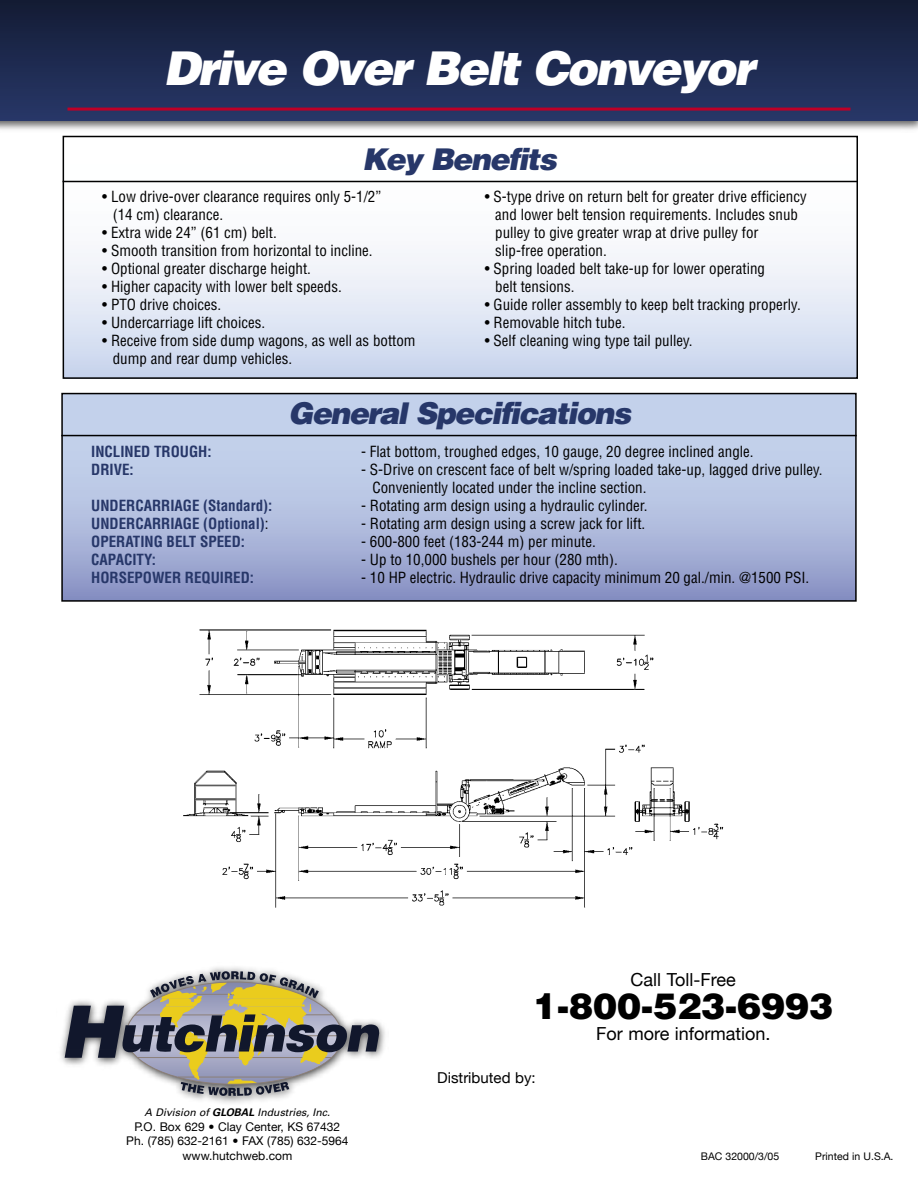
<style>
.page{position:relative;width:918px;height:1188px;background:#fff}
.page>*{position:absolute;margin:0;border:0;box-sizing:border-box;transform-origin:0 0}
.t1{font:italic 900 46.65px "Helvetica";letter-spacing:-.05em;color:#fff}
.t2{font:900 36px "Helvetica";color:#000}
.t3{font:italic 900 30px "Helvetica";letter-spacing:-.05em;color:#273769}
.t4{font:18px "Helvetica Neue";color:#000}
.t5{font:condensed 15px/18px "Helvetica";color:#000}
.t6{font:700 condensed 15px "Helvetica";color:#273769}
.t7{font:15px "Helvetica Neue";color:#000}
.t8{font:12px/14.4px "Helvetica Neue";color:#000;text-align:center}
.t9{font:italic 10.5px "Univers";color:#000}
.t10{font:10.5px "Helvetica Neue";color:#000}
.s1{font-weight:400;color:#000}
.s2{font-weight:700}
</style>
<div class="page">
<div style="left:63px;top:136px;width:794px;height:242px;background:linear-gradient(to bottom,#fff,#d3dcf0)"></div>
<div style="left:63px;top:136px;width:795px;height:243px;border:2px solid #000"></div>
<hr style="left:63px;top:181px;width:795px;height:1px;background:#000">
<svg style="left:64px;top:396px;width:790px;height:203px;background:#b1bdde"></svg>
<div style="left:61px;top:393px;width:796px;height:209px;border:2px solid #000"></div>
<div style="left:0;top:0;width:918px;height:133px;background:#000;opacity:.6"></div>
<div style="left:0;top:0;width:918px;height:121px;background:linear-gradient(to bottom,#131b34,#283769)"></div>
<div style="left:56px;top:962px;width:332px;height:144px;background:#000;opacity:.75"></div>
<svg style="left:65px;top:971px;width:315px;height:125px"></svg>
<hr style="left:68px;top:108px;width:783px;height:3px;background:#be0027">
<hr style="left:61px;top:435px;width:796px;height:1px;background:#000">
<img style="left:183px;top:629px;width:541px;height:279px">
<h1 class="t1" style="left:164px;top:38px;width:592px">Drive Over Belt Conveyor</h1>
<h3 class="t3" style="left:362px;top:139px;width:196px">Key Benefits</h3>
<p class="t5" style="left:113px;top:188px;width:270px;text-indent:-10px">• Low drive-over clearance requires only 5-1/2” (14 cm) clearance.</p>
<p class="t5" style="left:102px;top:224px;width:176px">• Extra wide 24” (61 cm) belt.</p>
<p class="t5" style="left:102px;top:242px;width:272px">• Smooth transition from horizontal to incline.</p>
<p class="t5" style="left:102px;top:260px;width:210px">• Optional greater discharge height.</p>
<p class="t5" style="left:102px;top:278px;width:241px">• Higher capacity with lower belt speeds.</p>
<p class="t5" style="left:102px;top:296px;width:121px">• PTO drive choices.</p>
<p class="t5" style="left:102px;top:314px;width:164px">• Undercarriage lift choices.</p>
<p class="t5" style="left:113px;top:332px;width:304px;text-indent:-10px">• Receive from side dump wagons, as well as bottom dump and rear dump vehicles.</p>
<p class="t5" style="left:495px;top:188px;width:313px;text-indent:-10px">• S-type drive on return belt for greater drive efficiency and lower belt tension requirements. Includes snub pulley to give greater wrap at drive pulley for slip-free operation.</p>
<p class="t5" style="left:495px;top:260px;width:271px;text-indent:-10px">• Spring loaded belt take-up for lower operating belt tensions.</p>
<p class="t5" style="left:485px;top:296px;width:318px">• Guide roller assembly to keep belt tracking properly.</p>
<p class="t5" style="left:485px;top:314px;width:142px">• Removable hitch tube.</p>
<p class="t5" style="left:485px;top:332px;width:209px">• Self cleaning wing type tail pulley.</p>
<h3 class="t3" style="left:288px;top:394px;width:344px">General Specifications</h3>
<p class="t6" style="left:91px;top:442px;width:122px">INCLINED TROUGH:</p>
<p class="t5" style="left:361px;top:443px;width:394px">- Flat bottom, troughed edges, 10 gauge, 20 degree inclined angle.</p>
<p class="t6" style="left:91px;top:460px;width:44px">DRIVE:</p>
<p class="t5" style="left:372px;top:461px;width:452px;text-indent:-11px">- S-Drive on crescent face of belt w/spring loaded take-up, lagged drive pulley.<br>Conveniently located under the incline section.</p>
<p class="t6" style="left:91px;top:496px;width:183px">UNDERCARRIAGE (Standard):</p>
<p class="t5" style="left:361px;top:497px;width:288px">- Rotating arm design using a hydraulic cylinder.</p>
<p class="t6" style="left:91px;top:514px;width:179px">UNDERCARRIAGE (Optional)<span class="s1">:</span></p>
<p class="t5" style="left:361px;top:515px;width:286px">- Rotating arm design using a screw jack for lift.</p>
<p class="t6" style="left:91px;top:532px;width:155px">OPERATING BELT SPEED:</p>
<p class="t5" style="left:361px;top:533px;width:236px">- 600-800 feet (183-244 m) per minute.</p>
<p class="t6" style="left:91px;top:550px;width:66px">CAPACITY:</p>
<p class="t5" style="left:361px;top:551px;width:258px">- Up to 10,000 bushels per hour (280 mth).</p>
<p class="t6" style="left:91px;top:568px;width:164px">HORSEPOWER REQUIRED:</p>
<p class="t5" style="left:361px;top:569px;width:450px">- 10 HP electric. Hydraulic drive capacity minimum 20 gal./min. @1500 PSI.</p>
<p class="t4" style="left:631px;top:969px;width:107px">Call Toll-Free</p>
<h2 class="t2" style="left:533px;top:982px;width:302px">1-800-523-6993</h2>
<p class="t9" style="left:145px;top:1106px;width:187px">A Division of <span class="s2">GLOBAL</span> Industries, Inc.</p>
<p class="t8" style="left:126px;top:1119px;width:224px">P.O. Box 629 • Clay Center, KS 67432<br>Ph. (785) 632-2161 • FAX (785) 632-5964 www.hutchweb.com</p>
<p class="t7" style="left:437px;top:1069px;width:100px">Distributed by:</p>
<p class="t4" style="left:596px;top:1023px;width:176px">For more information.</p>
<p class="t10" style="left:701px;top:1150px;width:80px">BAC 32000/3/05</p>
<p class="t10" style="left:815px;top:1150px;width:80px">Printed in U.S.A.</p>
</div>
